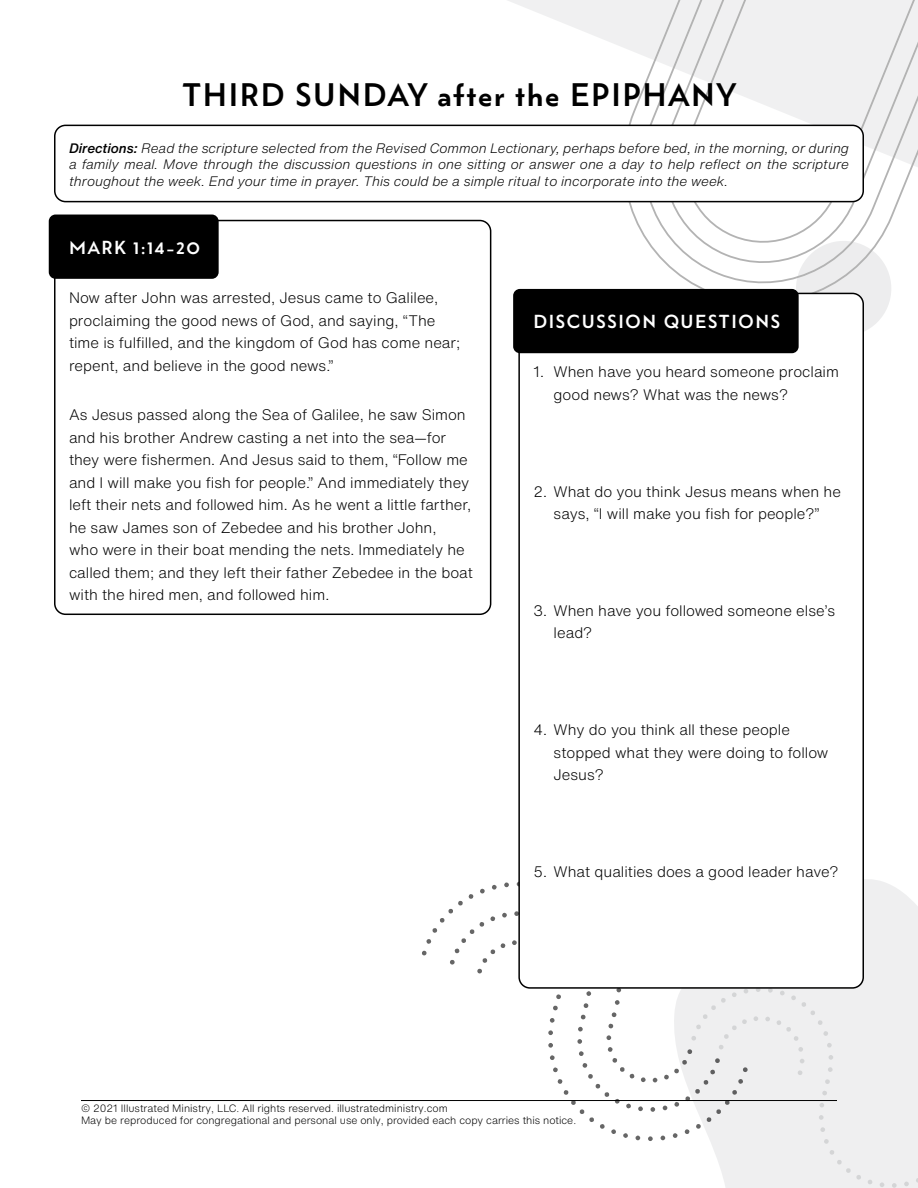
<style>
.page{position:relative;width:918px;height:1188px;background:#fff}
.page>*{position:absolute;margin:0;border:0;box-sizing:border-box;transform-origin:0 0}
.t1{font:700 28.5px "Wright Deco";letter-spacing:.06em;color:#000}
.Heading_with_Black_B{font:700 16.5px "Wright Deco";letter-spacing:.1em;color:#fff}
.Scripture{font:300 15px/22.5px "Helvetica Now Text";color:#000}
.Instructions{font:italic 300 13.5px/16.5px "Helvetica Now Text";color:#000;text-align:justify}
.t2{font:300 10.5px/12.6px "Helvetica Now Text";color:#000}
.s1{font-weight:500}
</style>
<div class="page">
<svg style="left:233px;top:0;width:371px;height:225px"></svg>
<svg style="left:864px;top:322px;width:13px;height:9px"></svg>
<svg style="left:604px;top:0;width:286px;height:322px"></svg>
<svg style="left:627px;top:0;width:264px;height:299px"></svg>
<svg style="left:650px;top:0;width:241px;height:276px"></svg>
<svg style="left:673px;top:0;width:245px;height:253px;fill:#f0f0f1"></svg>
<svg style="left:422px;top:882px;width:496px;height:306px"></svg>
<hr style="left:81px;top:1100px;width:756px;height:1px;background:#000">
<div style="left:519px;top:293px;width:344px;height:695px;background:#fff;border-radius:11px"></div>
<div style="left:513px;top:289px;width:286px;height:64px;background:#000;border-radius:7px"></div>
<div style="left:522px;top:298px;width:268px;height:47px;border:2px solid #000;border-radius:7px"></div>
<div style="left:518px;top:293px;width:346px;height:696px;border:2px solid #000;border-radius:11px"></div>
<div style="left:55px;top:125px;width:808px;height:77px;background:#fff;border-radius:11px"></div>
<div style="left:54px;top:125px;width:810px;height:77px;border:2px solid #000;border-radius:11px"></div>
<div style="left:55px;top:221px;width:436px;height:393px;background:#fff;border-radius:11px"></div>
<div style="left:49px;top:215px;width:170px;height:64px;background:#000;border-radius:7px"></div>
<div style="left:57px;top:223px;width:153px;height:47px;border:2px solid #000;border-radius:7px"></div>
<div style="left:54px;top:220px;width:437px;height:395px;border:2px solid #000;border-radius:11px"></div>
<p class="t1" style="left:182px;top:74px;width:556px">THIRD SUNDAY after the EPIPHANY</p>
<p class="Instructions" style="left:69px;top:139px;width:782px"><span class="s1">Directions:</span> Read the scripture selected from the Revised Common Lectionary, perhaps before bed, in the morning, or during a family meal. Move through the discussion questions in one sitting or answer one a day to help reflect on the scripture throughout the week. End your time in prayer. This could be a simple ritual to incorporate into the week.</p>
<p class="Heading_with_Black_B" style="left:69px;top:235px;width:133px">MARK 1:14-20</p>
<p class="Scripture" style="left:69px;top:286px;width:393px">Now after John was arrested, Jesus came to Galilee, proclaiming the good news of God, and saying, “The time is fulfilled, and the kingdom of God has come near; repent, and believe in the good news.”</p>
<p class="Scripture" style="left:69px;top:403px;width:406px">As Jesus passed along the Sea of Galilee, he saw Simon and his brother Andrew casting a net into the sea—for they were fishermen. And Jesus said to them, “Follow me and I will make you fish for people.” And immediately they left their nets and followed him. As he went a little farther, he saw James son of Zebedee and his brother John,<br>who were in their boat mending the nets. Immediately he called them; and they left their father Zebedee in the boat with the hired men, and followed him.</p>
<p class="Heading_with_Black_B" style="left:533px;top:309px;width:248px">DISCUSSION QUESTIONS</p>
<p class="Scripture" style="left:554px;top:360px;width:287px;text-indent:-20px">1. When have you heard someone proclaim good news? What was the news?</p>
<p class="Scripture" style="left:533px;top:480px;width:309px;text-align:center">2. What do you think Jesus means when he says, “I will make you fish for people?”</p>
<p class="Scripture" style="left:554px;top:599px;width:283px;text-indent:-20px">3. When have you followed someone else’s lead?</p>
<p class="Scripture" style="left:554px;top:718px;width:276px;text-indent:-20px">4. Why do you think all these people stopped what they were doing to follow<br>Jesus?</p>
<p class="Scripture" style="left:533px;top:860px;width:307px">5. What qualities does a good leader have?</p>
<p class="t2" style="left:81px;top:1101px;width:497px">© 2021 Illustrated Ministry, LLC. All rights reserved. illustratedministry.com<br>May be reproduced for congregational and personal use only, provided each copy carries this notice.</p>
</div>
